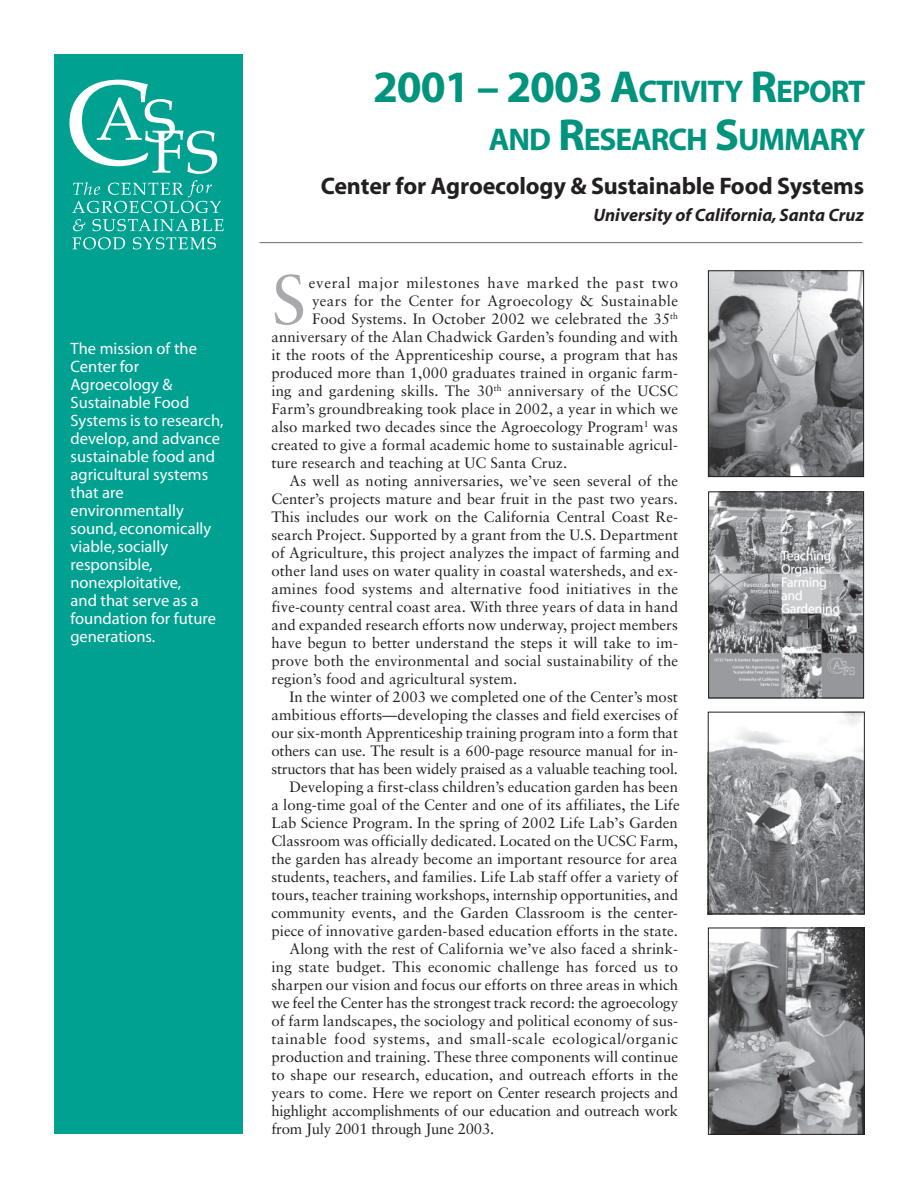
<style>
.page{position:relative;width:918px;height:1188px;background:#fff}
.page>*{position:absolute;margin:0;border:0;box-sizing:border-box;transform-origin:0 0}
.t1{font:69.75px "Sabon";color:#a8a9ad}
.t2{font:700 31.5px/48px "Myriad";letter-spacing:-.035em;color:#00937e;text-align:right}
.t3{font:700 24px "Myriad";letter-spacing:-.01em;color:#231f20}
.t4{font:italic 700 18px "Myriad";color:#231f20}
.t5{font:16.5px/18px "Myriad";letter-spacing:.005em;color:#fff}
.t6{font:15px "Sabon";letter-spacing:.005em;color:#231f20}
.t7{font:15px "Sabon";letter-spacing:-.015em;color:#231f20}
.t8{font:15px "Sabon";letter-spacing:.035em;color:#231f20}
.t9{font:15px "Sabon";letter-spacing:.025em;color:#231f20}
.t10{font:15px "Sabon";letter-spacing:.045em;color:#231f20}
.s1{font-size:45px}
</style>
<div class="page">
<div style="left:54px;top:54px;width:189px;height:1080px;background:#01a192"></div>
<hr style="left:259px;top:242px;width:604px;height:1px;background:#6c6d70">
<svg style="left:72px;top:180px;width:149px;height:33px"></svg>
<svg style="left:73px;top:219px;width:12px;height:12px"></svg>
<svg style="left:92px;top:219px;width:132px;height:12px"></svg>
<svg style="left:72px;top:237px;width:53px;height:12px"></svg>
<svg style="left:133px;top:237px;width:83px;height:12px"></svg>
<svg style="left:69px;top:80px;width:148px;height:94px"></svg>
<img style="left:710px;top:714px;width:153px;height:198px">
<div style="left:708px;top:712px;width:157px;height:202px;border:1px solid #231f20"></div>
<img style="left:710px;top:493px;width:152px;height:203px">
<div style="left:708px;top:491px;width:156px;height:207px;border:1px solid #231f20"></div>
<img style="left:710px;top:930px;width:153px;height:203px">
<div style="left:708px;top:928px;width:157px;height:207px;border:1px solid #231f20"></div>
<img style="left:710px;top:272px;width:152px;height:203px">
<div style="left:708px;top:270px;width:156px;height:207px;border:1px solid #231f20"></div>
<p class="t5" style="left:70px;top:340px;width:155px">The mission of the<br>Center for<br>Agroecology &amp;<br>Sustainable Food<br>Systems is to research, develop, and advance sustainable food and agricultural systems that are environmentally sound, economically viable, socially responsible, nonexploitative,<br>and that serve as a foundation for future generations.</p>
<h2 class="t2" style="left:373px;top:69px;width:494px"><span class="s1">2001 – 2003 A</span>CTIVITY <span class="s1">R</span>EPORT<br>AND <span class="s1">R</span>ESEARCH <span class="s1">S</span>UMMARY</h2>
<h3 class="t3" style="left:321px;top:173px;width:545px">Center for Agroecology &amp; Sustainable Food Systems</h3>
<p class="t4" style="left:593px;top:206px;width:272px">University of California, Santa Cruz</p>
<h1 class="t1" style="left:271px;top:258px;width:36px">S</h1>
<p class="t10" style="left:309px;top:274px;width:371px">everal major milestones have marked the past two</p>
<p class="t9" style="left:312px;top:292px;width:368px">years for the Center for Agroecology &amp; Sustainable</p>
<p class="t6" style="left:312px;top:310px;width:367px">Food Systems. In October 2002 we celebrated the 35<sup>th</sup></p>
<p class="t6" style="left:271px;top:328px;width:408px">anniversary of the Alan Chadwick Garden’s founding and with</p>
<p class="t6" style="left:271px;top:346px;width:408px">it the roots of the Apprenticeship course, a program that has</p>
<p class="t6" style="left:271px;top:364px;width:408px">produced more than 1,000 graduates trained in organic farm-</p>
<p class="t6" style="left:271px;top:382px;width:408px">ing and gardening skills. The 30<sup>th</sup> anniversary of the UCSC</p>
<p class="t6" style="left:271px;top:400px;width:408px">Farm’s groundbreaking took place in 2002, a year in which we</p>
<p class="t6" style="left:271px;top:418px;width:408px">also marked two decades since the Agroecology Program<sup>1</sup> was</p>
<p class="t6" style="left:271px;top:436px;width:408px">created to give a formal academic home to sustainable agricul-</p>
<p class="t6" style="left:271px;top:454px;width:297px">ture research and teaching at UC Santa Cruz.</p>
<p class="t6" style="left:290px;top:472px;width:390px">As well as noting anniversaries, we’ve seen several of the</p>
<p class="t6" style="left:271px;top:490px;width:408px">Center’s projects mature and bear fruit in the past two years.</p>
<p class="t6" style="left:271px;top:508px;width:408px">This includes our work on the California Central Coast Re-</p>
<p class="t6" style="left:271px;top:526px;width:408px">search Project. Supported by a grant from the U.S. Department</p>
<p class="t6" style="left:271px;top:544px;width:409px">of Agriculture, this project analyzes the impact of farming and</p>
<p class="t6" style="left:271px;top:562px;width:408px">other land uses on water quality in coastal watersheds, and ex-</p>
<p class="t6" style="left:271px;top:580px;width:408px">amines food systems and alternative food initiatives in the</p>
<p class="t6" style="left:271px;top:598px;width:408px">five-county central coast area. With three years of data in hand</p>
<p class="t6" style="left:271px;top:616px;width:408px">and expanded research efforts now underway, project members</p>
<p class="t6" style="left:271px;top:634px;width:408px">have begun to better understand the steps it will take to im-</p>
<p class="t6" style="left:271px;top:652px;width:408px">prove both the environmental and social sustainability of the</p>
<p class="t6" style="left:271px;top:670px;width:247px">region’s food and agricultural system.</p>
<p class="t6" style="left:290px;top:688px;width:390px">In the winter of 2003 we completed one of the Center’s most</p>
<p class="t6" style="left:271px;top:706px;width:408px">ambitious efforts—developing the classes and field exercises of</p>
<p class="t6" style="left:271px;top:724px;width:408px">our six-month Apprenticeship training program into a form that</p>
<p class="t7" style="left:271px;top:742px;width:408px">others can use. The result is a 600-page resource manual for in-</p>
<p class="t7" style="left:271px;top:760px;width:408px">structors that has been widely praised as a valuable teaching tool.</p>
<p class="t6" style="left:290px;top:778px;width:390px">Developing a first-class children’s education garden has been</p>
<p class="t6" style="left:271px;top:796px;width:410px">a long-time goal of the Center and one of its affiliates, the Life</p>
<p class="t6" style="left:271px;top:814px;width:408px">Lab Science Program. In the spring of 2002 Life Lab’s Garden</p>
<p class="t6" style="left:271px;top:832px;width:408px">Classroom was officially dedicated. Located on the UCSC Farm,</p>
<p class="t6" style="left:271px;top:850px;width:408px">the garden has already become an important resource for area</p>
<p class="t6" style="left:271px;top:868px;width:408px">students, teachers, and families. Life Lab staff offer a variety of</p>
<p class="t6" style="left:271px;top:886px;width:408px">tours, teacher training workshops, internship opportunities, and</p>
<p class="t6" style="left:271px;top:904px;width:408px">community events, and the Garden Classroom is the center-</p>
<p class="t6" style="left:271px;top:922px;width:408px">piece of innovative garden-based education efforts in the state.</p>
<p class="t6" style="left:290px;top:940px;width:390px">Along with the rest of California we’ve also faced a shrink-</p>
<p class="t6" style="left:271px;top:958px;width:408px">ing state budget. This economic challenge has forced us to</p>
<p class="t6" style="left:271px;top:976px;width:408px">sharpen our vision and focus our efforts on three areas in which</p>
<p class="t6" style="left:271px;top:994px;width:408px">we feel the Center has the strongest track record: the agroecology</p>
<p class="t6" style="left:271px;top:1012px;width:408px">of farm landscapes, the sociology and political economy of sus-</p>
<p class="t8" style="left:271px;top:1030px;width:408px">tainable food systems, and small-scale ecological/organic</p>
<p class="t6" style="left:271px;top:1048px;width:408px">production and training. These three components will continue</p>
<p class="t6" style="left:271px;top:1066px;width:408px">to shape our research, education, and outreach efforts in the</p>
<p class="t7" style="left:271px;top:1084px;width:408px">years to come. Here we report on Center research projects and</p>
<p class="t7" style="left:271px;top:1102px;width:408px">highlight accomplishments of our education and outreach work</p>
<p class="t7" style="left:271px;top:1120px;width:224px">from July 2001 through June 2003.</p>
</div>
